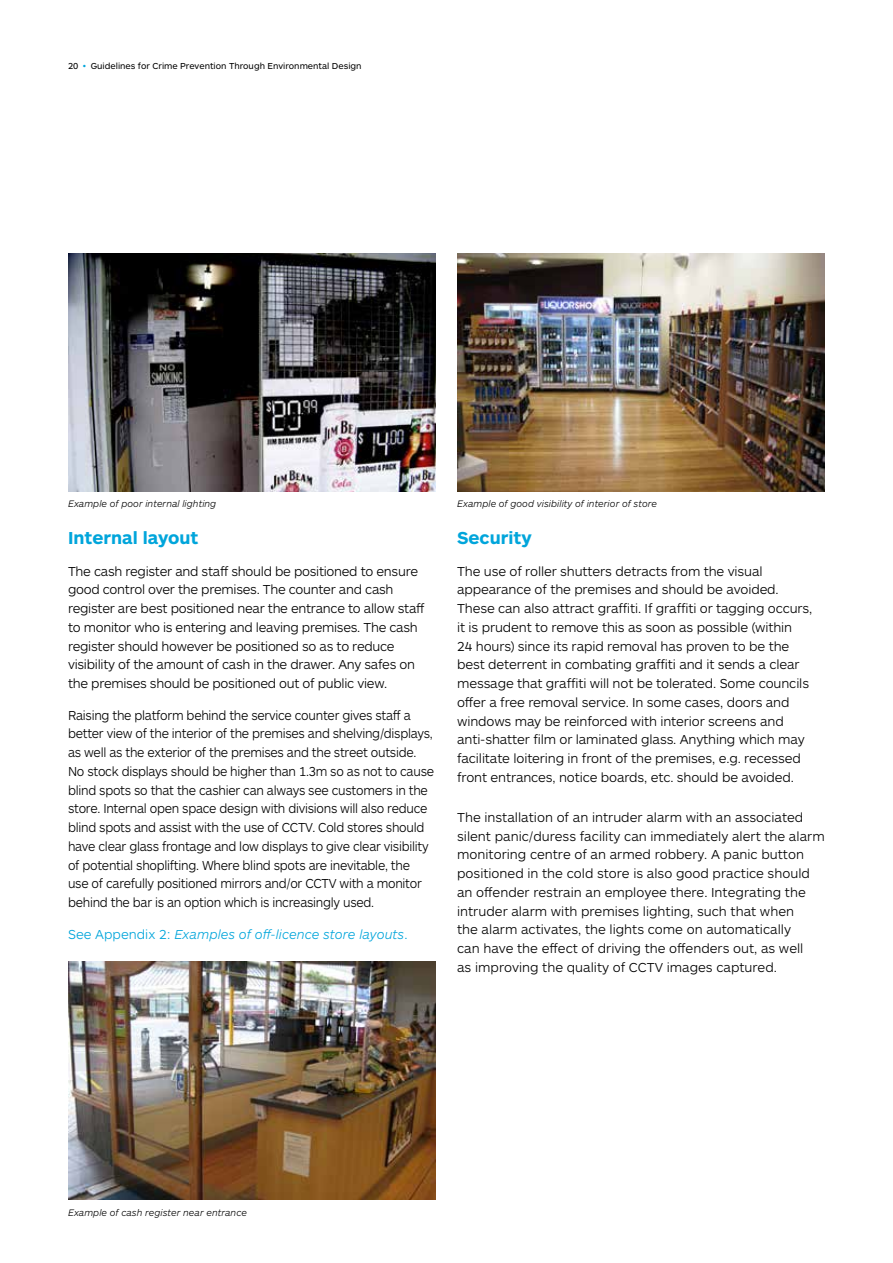
<style>
.page{position:relative;width:893px;height:1263px;background:#fff}
.page>*{position:absolute;margin:0;border:0;box-sizing:border-box;transform-origin:0 0}
.t1{font:700 18px "ARS Maquette Pro";color:#00a5db}
.t2{font:300 13.5px/18.8px "ARS Maquette Pro";letter-spacing:-.015em;color:#000}
.t3{font:300 13.5px/18.8px "ARS Maquette Pro";letter-spacing:-.015em;color:#000;scale:.94 1}
.t4{font:italic 300 13.5px "ARS Maquette Pro";color:#00a5db}
.t5{font:italic 300 9.75px "ARS Maquette Pro";color:#000}
.t6{font:9px "ARS Maquette Pro";color:#000}
.s1{color:#00a5db}
.s2{font-style:normal}
</style>
<div class="page">
<img style="left:68px;top:961px;width:368px;height:238px">
<img style="left:457px;top:253px;width:368px;height:238px">
<img style="left:68px;top:253px;width:368px;height:238px">
<p class="t6" style="left:68px;top:60px;width:295px">20 <span class="s1">•</span> Guidelines for Crime Prevention Through Environmental Design</p>
<p class="t5" style="left:68px;top:498px;width:150px">Example of poor internal lighting</p>
<p class="t5" style="left:457px;top:498px;width:201px">Example of good visibility of interior of store</p>
<h1 class="t1" style="left:68px;top:526px;width:132px">Internal layout</h1>
<p class="t2" style="left:68px;top:561px;width:358px">The cash register and staff should be positioned to ensure good control over the premises. The counter and cash register are best positioned near the entrance to allow staff to monitor who is entering and leaving premises. The cash register should however be positioned so as to reduce visibility of the amount of cash in the drawer. Any safes on the premises should be positioned out of public view.</p>
<p class="t3" style="left:68px;top:705px;width:391px">Raising the platform behind the service counter gives staff a better view of the interior of the premises and shelving/displays, as well as the exterior of the premises and the street outside.<br>No stock displays should be higher than 1.3m so as not to cause blind spots so that the cashier can always see customers in the store. Internal open space design with divisions will also reduce blind spots and assist with the use of CCTV. Cold stores should have clear glass frontage and low displays to give clear visibility of potential shoplifting. Where blind spots are inevitable, the use of carefully positioned mirrors and/or CCTV with a monitor behind the bar is an option which is increasingly used.</p>
<p class="t4" style="left:68px;top:925px;width:341px"><span class="s2">See Appendix 2:</span> Examples of off-licence store layouts<span class="s2">.</span></p>
<h1 class="t1" style="left:457px;top:526px;width:76px">Security</h1>
<p class="t2" style="left:457px;top:561px;width:357px">The use of roller shutters detracts from the visual appearance of the premises and should be avoided.<br>These can also attract graffiti. If graffiti or tagging occurs, it is prudent to remove this as soon as possible (within<br>24 hours) since its rapid removal has proven to be the best deterrent in combating graffiti and it sends a clear message that graffiti will not be tolerated. Some councils offer a free removal service. In some cases, doors and windows may be reinforced with interior screens and anti-shatter film or laminated glass. Anything which may facilitate loitering in front of the premises, e.g. recessed front entrances, notice boards, etc. should be avoided.</p>
<p class="t2" style="left:457px;top:807px;width:369px">The installation of an intruder alarm with an associated silent panic/duress facility can immediately alert the alarm monitoring centre of an armed robbery. A panic button positioned in the cold store is also good practice should an offender restrain an employee there. Integrating the intruder alarm with premises lighting, such that when<br>the alarm activates, the lights come on automatically<br>can have the effect of driving the offenders out, as well<br>as improving the quality of CCTV images captured.</p>
<p class="t5" style="left:68px;top:1206px;width:180px">Example of cash register near entrance</p>
</div>
